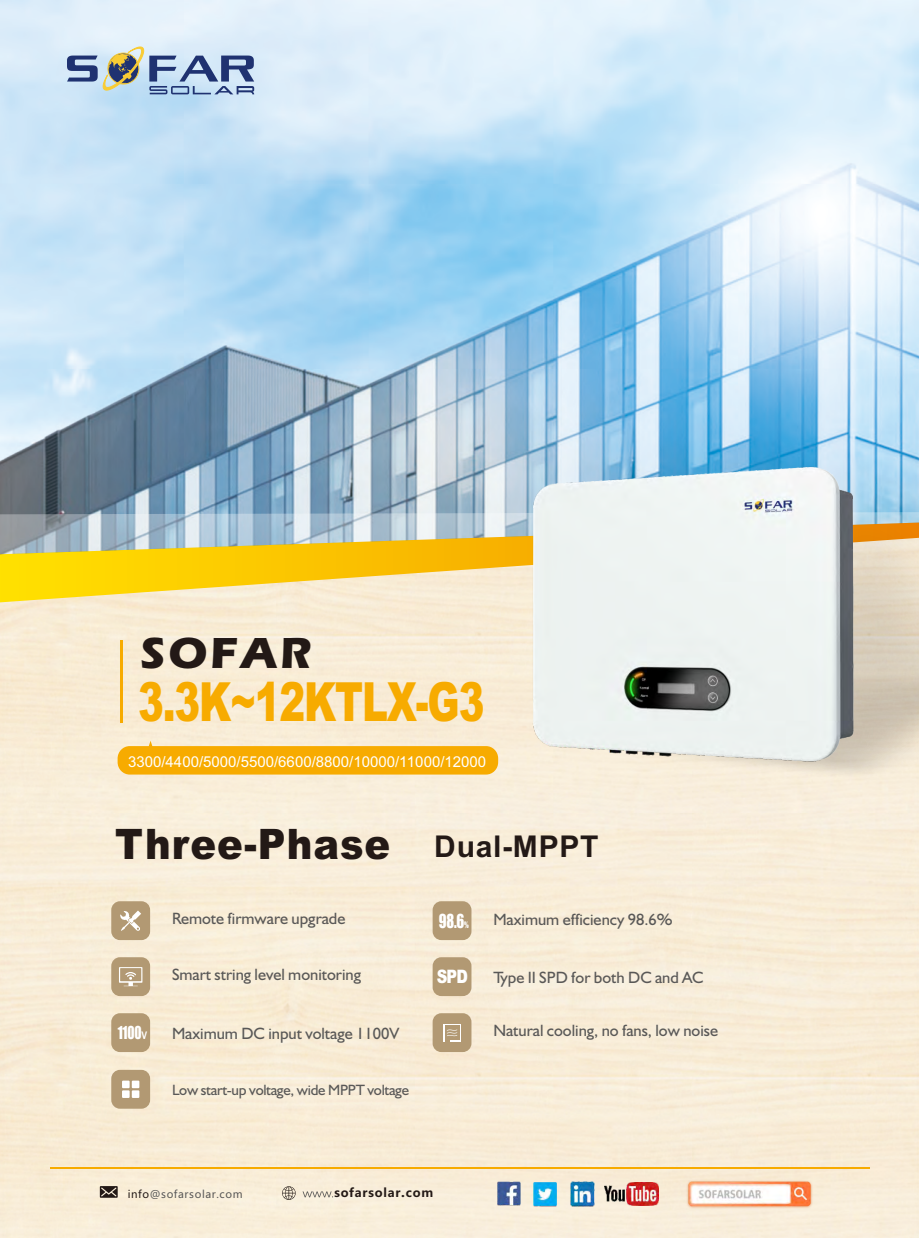
<style>
.page{position:relative;width:919px;height:1238px;background:#fff}
.page>*{position:absolute;margin:0;border:0;box-sizing:border-box;transform-origin:0 0}
.t1{font:900 54px "Arial";letter-spacing:-.03em;color:#f7ab00;scale:.72 1}
.t2{font:700 45px "Eras ITC";letter-spacing:.065em;color:#231916}
.t3{font:900 42px "Arial";letter-spacing:.025em;color:#231916;scale:.92 1}
.t4{font:700 30px "Arial";letter-spacing:.025em;color:#231916}
.t5{font:900 18.6px "Arial";color:#fff;scale:.8 1}
.t6{font:17.85px "Impact";color:#fff;scale:.81 1}
.t7{font:16.5px "Humanist 521 BT";color:#595857}
.t8{font:16.5px "Impact";color:#fff;scale:.81 1}
.t9{font:15px "Arial";color:#fff}
.t10{font:15px "Humanist 521 BT";letter-spacing:-.02em;color:#595857}
.t11{font:700 12px "Microsoft Ya Hei";letter-spacing:.06em;color:#231916}
.t12{font:10.5px "Microsoft Ya Hei";letter-spacing:.06em;color:#595857}
.s1{font-size:8.25px}
.s2{font-family:"Arial";font-weight:700;font-size:10.5px}
.s3{color:#231916}
.s4{font-size:13.5px}
</style>
<div class="page">
<img style="left:0;top:0;width:918px;height:512px">
<div style="left:0;top:602px;width:918px;height:635px;background:#f8edd8"></div>
<svg style="left:118px;top:740px;width:380px;height:34px;background:#f7b728"></svg>
<hr style="left:120px;top:639px;width:3px;height:83px;background:#f7ab00">
<div style="left:432px;top:901px;width:39px;height:39px;background:#b29973;border-radius:9px"></div>
<div style="left:111px;top:1069px;width:39px;height:39px;background:#b29973;border-radius:9px"></div>
<div style="left:122px;top:1080px;width:8px;height:8px;background:#fff"></div>
<div style="left:132px;top:1080px;width:7px;height:8px;background:#fff"></div>
<div style="left:122px;top:1090px;width:8px;height:7px;background:#fff"></div>
<div style="left:132px;top:1090px;width:7px;height:7px;background:#fff"></div>
<div style="left:111px;top:957px;width:39px;height:39px;background:#b29973;border-radius:9px"></div>
<svg style="left:119px;top:967px;width:23px;height:19px"></svg>
<div style="left:432px;top:957px;width:39px;height:39px;background:#b29973;border-radius:9px"></div>
<svg style="left:0;top:512px;width:508px;height:10px;background:#a9bdcb"></svg>
<svg style="left:0;top:522px;width:508px;height:80px;background:#e4cf6b"></svg>
<img style="left:556px;top:393px;width:362px;height:424px">
<div style="left:111px;top:901px;width:39px;height:39px;background:#b29973;border-radius:9px"></div>
<svg style="left:120px;top:910px;width:21px;height:20px"></svg>
<div style="left:111px;top:1013px;width:39px;height:38px;background:#b29973;border-radius:9px"></div>
<div style="left:432px;top:1013px;width:39px;height:38px;background:#b29973;border-radius:9px"></div>
<svg style="left:443px;top:1024px;width:17px;height:17px"></svg>
<div style="left:445px;top:1025px;width:14px;height:14px;background:#b29973"></div>
<hr style="left:445px;top:1026px;width:4px;height:16px;background:#b29973">
<svg style="left:447px;top:1029px;width:10px;height:7px"></svg>
<img style="left:508px;top:443px;width:369px;height:344px">
<hr style="left:50px;top:1167px;width:819px;height:1px;background:#f7ab00">
<svg style="left:100px;top:1185px;width:18px;height:12px"></svg>
<svg style="left:302px;top:1191px;width:31px;height:6px"></svg>
<svg style="left:282px;top:1186px;width:13px;height:13px"></svg>
<img style="left:604px;top:1182px;width:54px;height:23px">
<img style="left:533px;top:1181px;width:25px;height:25px">
<img style="left:496px;top:1180px;width:25px;height:26px">
<img style="left:570px;top:1181px;width:24px;height:25px">
<img style="left:684px;top:1177px;width:130px;height:33px">
<svg style="left:67px;top:47px;width:187px;height:47px;background:#9fb0c5"></svg>
<h2 class="t2" style="left:140px;top:637px;width:173px">SOFAR</h2>
<h1 class="t1" style="left:138px;top:682px;width:482px">3.3K~12KTLX-G3</h1>
<p class="t9" style="left:128px;top:755px;width:359px">3300/4400/5000/5500/6600/8800/10000/11000/12000</p>
<h3 class="t3" style="left:115px;top:829px;width:300px">Three-Phase</h3>
<h3 class="t4" style="left:434px;top:835px;width:166px">Dual-MPPT</h3>
<p class="t7" style="left:172px;top:911px;width:175px">Remote firmware upgrade</p>
<p class="t7" style="left:493px;top:912px;width:181px">Maximum efficiency 98.6%</p>
<p class="t6" style="left:439px;top:913px;width:39px">98.6<span class="s1">%</span></p>
<p class="t7" style="left:172px;top:967px;width:190px">Smart string level monitoring</p>
<p class="t5" style="left:436px;top:969px;width:40px">SPD</p>
<p class="t7" style="left:493px;top:969px;width:212px">Type II SPD for both DC and AC</p>
<p class="t8" style="left:118px;top:1026px;width:38px">1100<span class="s2">V</span></p>
<p class="t7" style="left:493px;top:1023px;width:226px">Natural cooling, no fans, low noise</p>
<p class="t7" style="left:172px;top:1025px;width:228px">Maximum DC input voltage 1100V</p>
<p class="t10" style="left:172px;top:1083px;width:238px">Low start-up voltage, wide MPPT voltage</p>
<p class="t12" style="left:128px;top:1189px;width:116px"><span class="s3">info</span>@sofarsolar.com</p>
<p class="t11" style="left:334px;top:1187px;width:101px">sofarsolar<span class="s4">.</span>com</p>
</div>
